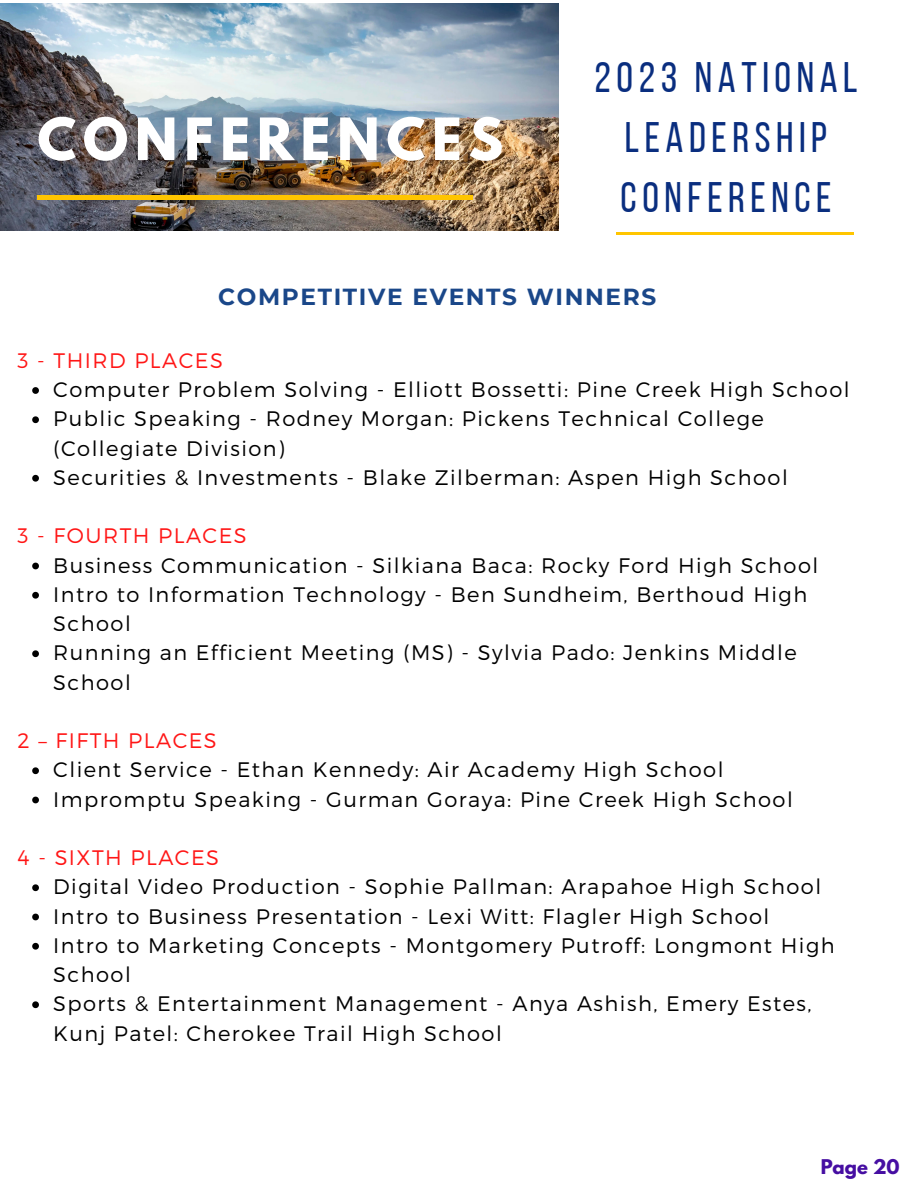
<style>
.page{position:relative;width:918px;height:1188px;background:#fff}
.page>*{position:absolute;margin:0;border:0;box-sizing:border-box;transform-origin:0 0}
.t1{font:700 51.6px "League Spartan";letter-spacing:.13em;color:#fff}
.t2{font:42.6px/59.7px "Bebas Neue";letter-spacing:.13em;color:#0a2e7f;text-align:center}
.t3{font:700 23.25px "Montserrat";letter-spacing:.07em;color:#1a4789}
.t4{font:300 21px/29.2px "Montserrat";letter-spacing:.07em;color:#000}
.t5{font:300 21px "Montserrat";letter-spacing:.07em;color:#ff1616}
.t6{font:700 18px "League Spartan";color:#460ea2}
</style>
<div class="page">
<img style="left:0;top:4px;width:558px;height:226px">
<hr style="left:37px;top:195px;width:436px;height:4px;background:#ffc500">
<svg style="left:32px;top:387px;width:7px;height:7px"></svg>
<svg style="left:32px;top:416px;width:7px;height:7px"></svg>
<svg style="left:32px;top:475px;width:7px;height:7px"></svg>
<svg style="left:32px;top:563px;width:7px;height:6px"></svg>
<svg style="left:32px;top:592px;width:7px;height:7px"></svg>
<svg style="left:32px;top:650px;width:7px;height:7px"></svg>
<svg style="left:32px;top:767px;width:7px;height:7px"></svg>
<svg style="left:32px;top:797px;width:7px;height:6px"></svg>
<svg style="left:32px;top:884px;width:7px;height:7px"></svg>
<svg style="left:32px;top:914px;width:7px;height:6px"></svg>
<svg style="left:32px;top:943px;width:7px;height:7px"></svg>
<svg style="left:32px;top:1001px;width:7px;height:7px"></svg>
<hr style="left:616px;top:232px;width:237px;height:2px;background:#ffc500">
<p class="t1" style="left:37px;top:114px;width:467px">CONFERENCES</p>
<p class="t2" style="left:595px;top:52px;width:264px">2023 NATIONAL<br>LEADERSHIP<br>CONFERENCE</p>
<p class="t3" style="left:218px;top:282px;width:440px">COMPETITIVE EVENTS WINNERS</p>
<p class="t5" style="left:18px;top:347px;width:207px">3 - THIRD PLACES</p>
<p class="t4" style="left:53px;top:374px;width:798px">Computer Problem Solving - Elliott Bossetti: Pine Creek High School</p>
<p class="t4" style="left:53px;top:403px;width:712px">Public Speaking - Rodney Morgan: Pickens Technical College (Collegiate Division)</p>
<p class="t4" style="left:53px;top:462px;width:736px">Securities &amp; Investments - Blake Zilberman: Aspen High School</p>
<p class="t5" style="left:18px;top:522px;width:231px">3 - FOURTH PLACES</p>
<p class="t4" style="left:53px;top:550px;width:767px">Business Communication - Silkiana Baca: Rocky Ford High School</p>
<p class="t4" style="left:53px;top:579px;width:756px">Intro to Information Technology - Ben Sundheim, Berthoud High<br>School</p>
<p class="t4" style="left:53px;top:637px;width:745px">Running an Efficient Meeting (MS) - Sylvia Pado: Jenkins Middle<br>School</p>
<p class="t5" style="left:18px;top:727px;width:201px">2 – FIFTH PLACES</p>
<p class="t4" style="left:53px;top:754px;width:672px">Client Service - Ethan Kennedy: Air Academy High School</p>
<p class="t4" style="left:53px;top:784px;width:741px">Impromptu Speaking - Gurman Goraya: Pine Creek High School</p>
<p class="t5" style="left:18px;top:844px;width:203px">4 - SIXTH PLACES</p>
<p class="t4" style="left:53px;top:871px;width:769px">Digital Video Production - Sophie Pallman: Arapahoe High School</p>
<p class="t4" style="left:53px;top:901px;width:718px">Intro to Business Presentation - Lexi Witt: Flagler High School</p>
<p class="t4" style="left:53px;top:930px;width:783px">Intro to Marketing Concepts - Montgomery Putroff: Longmont High<br>School</p>
<p class="t4" style="left:53px;top:988px;width:760px">Sports &amp; Entertainment Management - Anya Ashish, Emery Estes,<br>Kunj Patel: Cherokee Trail High School</p>
<p class="t6" style="left:821px;top:1158px;width:80px">Page 20</p>
</div>
